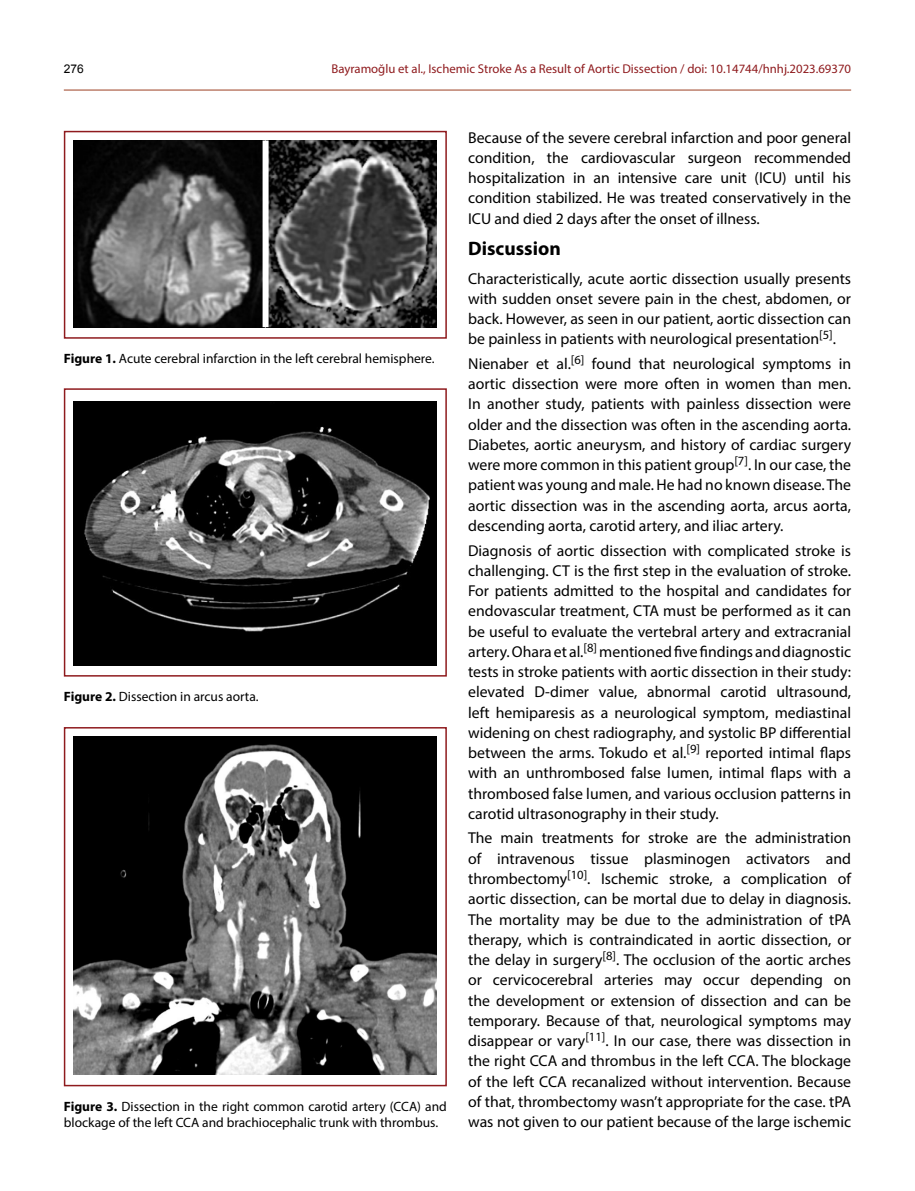
<style>
.page{position:relative;width:915px;height:1191px;background:#fff}
.page>*{position:absolute;margin:0;border:0;box-sizing:border-box;transform-origin:0 0}
.t1{font:700 19.5px "Myriad Pro";color:#000}
.t2{font:15.75px/20.2px "Myriad Pro";color:#000;text-align:justify}
.t3{font:13.5px/16.5px "Myriad Pro";color:#000}
.t4{font:12.75px "Myriad Pro";color:#8f1b1e}
.t5{font:12px "Arial";color:#000}
.s1{font-weight:700}
</style>
<div class="page">
<hr style="left:64px;top:89px;width:786px;height:2px;background:#bd7f6c">
<div style="left:64px;top:131px;width:382px;height:208px;border:2px solid #8f1b1e"></div>
<img style="left:73px;top:140px;width:364px;height:187px">
<div style="left:262px;top:140px;width:6px;height:187px;background:#fff"></div>
<div style="left:64px;top:388px;width:382px;height:288px;border:2px solid #8f1b1e"></div>
<img style="left:73px;top:401px;width:364px;height:264px">
<div style="left:64px;top:727px;width:382px;height:359px;border:2px solid #8f1b1e"></div>
<img style="left:73px;top:736px;width:364px;height:338px">
<p class="t5" style="left:64px;top:60px;width:22px">276</p>
<p class="t4" style="left:331px;top:61px;width:521px">Bayramoğlu et al., Ischemic Stroke As a Result of Aortic Dissection / doi: 10.14744/hnhj.2023.69370</p>
<p class="t3" style="left:64px;top:350px;width:372px"><span class="s1">Figure 1.</span> Acute cerebral infarction in the left cerebral hemisphere.</p>
<p class="t3" style="left:64px;top:688px;width:196px"><span class="s1">Figure 2.</span> Dissection in arcus aorta.</p>
<p class="t3" style="left:64px;top:1097px;width:384px"><span class="s1">Figure 3.</span> Dissection in the right common carotid artery (CCA) and blockage of the left CCA and brachiocephalic trunk with thrombus.</p>
<p class="t2" style="left:468px;top:127px;width:384px">Because of the severe cerebral infarction and poor general condition, the cardiovascular surgeon recommended hospitalization in an intensive care unit (ICU) until his condition stabilized. He was treated conservatively in the ICU and died 2 days after the onset of illness.</p>
<p class="t1" style="left:468px;top:235px;width:94px">Discussion</p>
<p class="t2" style="left:468px;top:268px;width:384px">Characteristically, acute aortic dissection usually presents with sudden onset severe pain in the chest, abdomen, or back. However, as seen in our patient, aortic dissection can be painless in patients with neurological presentation<sup>[5]</sup>.</p>
<p class="t2" style="left:468px;top:353px;width:384px">Nienaber et al.<sup>[6]</sup> found that neurological symptoms in aortic dissection were more often in women than men.<br>In another study, patients with painless dissection were older and the dissection was often in the ascending aorta.<br>Diabetes, aortic aneurysm, and history of cardiac surgery were more common in this patient group<sup>[7]</sup>. In our case, the patient was young and male. He had no known disease. The aortic dissection was in the ascending aorta, arcus aorta, descending aorta, carotid artery, and iliac artery.</p>
<p class="t2" style="left:468px;top:540px;width:384px">Diagnosis of aortic dissection with complicated stroke is challenging. CT is the first step in the evaluation of stroke.<br>For patients admitted to the hospital and candidates for endovascular treatment, CTA must be performed as it can be useful to evaluate the vertebral artery and extracranial artery. Ohara et al.<sup>[8]</sup> mentioned five findings and diagnostic tests in stroke patients with aortic dissection in their study: elevated D-dimer value, abnormal carotid ultrasound, left hemiparesis as a neurological symptom, mediastinal widening on chest radiography, and systolic BP differential between the arms. Tokudo et al.<sup>[9]</sup> reported intimal flaps with an unthrombosed false lumen, intimal flaps with a thrombosed false lumen, and various occlusion patterns in carotid ultrasonography in their study.</p>
<p class="t2" style="left:468px;top:827px;width:384px">The main treatments for stroke are the administration of intravenous tissue plasminogen activators and thrombectomy<sup>[10]</sup>. Ischemic stroke, a complication of aortic dissection, can be mortal due to delay in diagnosis.<br>The mortality may be due to the administration of tPA therapy, which is contraindicated in aortic dissection, or the delay in surgery<sup>[8]</sup>. The occlusion of the aortic arches or cervicocerebral arteries may occur depending on the development or extension of dissection and can be temporary. Because of that, neurological symptoms may disappear or vary<sup>[11]</sup>. In our case, there was dissection in the right CCA and thrombus in the left CCA. The blockage of the left CCA recanalized without intervention. Because of that, thrombectomy wasn’t appropriate for the case. tPA was not given to our patient because of the large ischemic</p>
</div>
